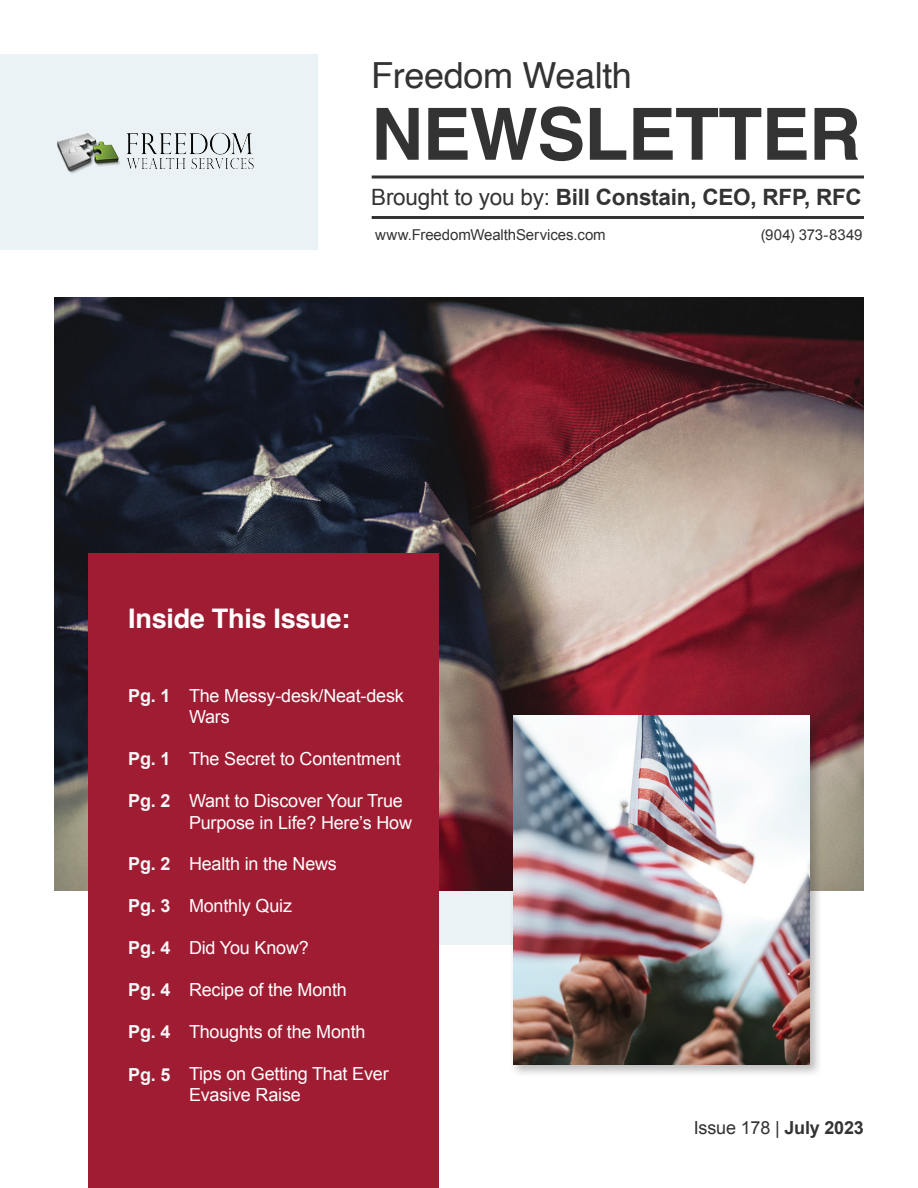
<style>
.page{position:relative;width:918px;height:1188px;background:#fff}
.page>*{position:absolute;margin:0;border:0;box-sizing:border-box;transform-origin:0 0}
.t1{font:700 72px "Helvetica";letter-spacing:-.01em;color:#323332}
.t2{font:36px "Helvetica";letter-spacing:-.01em;color:#323332}
.t3{font:700 27px "Helvetica";letter-spacing:-.01em;color:#fefefe}
.t4{font:700 22.5px "Arial";letter-spacing:-.01em;color:#323332}
.t5{font:18px/21.6px "Arial";letter-spacing:-.01em;color:#fefefe}
.t6{font:700 18px "Arial";letter-spacing:-.01em;color:#f3f6f7}
.t7{font:18px "Arial";letter-spacing:-.01em;color:#323332}
.t8{font:15px "Arial";letter-spacing:-.005em;color:#323332}
.s1{font-weight:400}
.s2{font-weight:700}
</style>
<div class="page">
<div style="left:0;top:54px;width:318px;height:196px;background:#eaf2f5"></div>
<div style="left:351px;top:756px;width:324px;height:189px;background:#eaf2f5"></div>
<hr style="left:372px;top:176px;width:492px;height:2px;background:#323332">
<hr style="left:372px;top:216px;width:492px;height:3px;background:#323332">
<img style="left:54px;top:297px;width:810px;height:594px">
<div style="left:88px;top:554px;width:351px;height:634px;background:#a01c32"></div>
<div style="left:510px;top:712px;width:313px;height:366px;background:#231f20;opacity:.3"></div>
<img style="left:513px;top:716px;width:297px;height:348px">
<img style="left:57px;top:132px;width:197px;height:42px">
<h2 class="t2" style="left:371px;top:47px;width:262px">Freedom Wealth</h2>
<h1 class="t1" style="left:371px;top:90px;width:491px">NEWSLETTER</h1>
<p class="t4" style="left:371px;top:183px;width:492px"><span class="s1">Brought to you by:</span> Bill Constain, CEO, RFP, RFC</p>
<p class="t8" style="left:375px;top:225px;width:232px">www.FreedomWealthServices.com</p>
<p class="t8" style="left:761px;top:225px;width:103px">(904) 373-8349</p>
<h3 class="t3" style="left:128px;top:602px;width:223px">Inside This Issue:</h3>
<p class="t6" style="left:128px;top:683px;width:44px">Pg. 1</p>
<p class="t6" style="left:128px;top:747px;width:44px">Pg. 1</p>
<p class="t6" style="left:128px;top:789px;width:44px">Pg. 2</p>
<p class="t6" style="left:128px;top:852px;width:44px">Pg. 2</p>
<p class="t6" style="left:128px;top:894px;width:44px">Pg. 3</p>
<p class="t6" style="left:128px;top:936px;width:44px">Pg. 4</p>
<p class="t6" style="left:128px;top:978px;width:44px">Pg. 4</p>
<p class="t6" style="left:128px;top:1020px;width:44px">Pg. 4</p>
<p class="t6" style="left:128px;top:1063px;width:44px">Pg. 5</p>
<p class="t5" style="left:189px;top:685px;width:216px">The Messy-desk/Neat-desk<br>Wars</p>
<p class="t5" style="left:189px;top:748px;width:213px">The Secret to Contentment</p>
<p class="t5" style="left:189px;top:790px;width:225px">Want to Discover Your True<br>Purpose in Life? Here’s How</p>
<p class="t5" style="left:189px;top:853px;width:149px">Health in the News</p>
<p class="t5" style="left:189px;top:895px;width:105px">Monthly Quiz</p>
<p class="t5" style="left:189px;top:937px;width:121px">Did You Know?</p>
<p class="t5" style="left:189px;top:979px;width:159px">Recipe of the Month</p>
<p class="t5" style="left:189px;top:1021px;width:178px">Thoughts of the Month</p>
<p class="t5" style="left:189px;top:1063px;width:201px">Tips on Getting That Ever<br>Evasive Raise</p>
<p class="t7" style="left:694px;top:1116px;width:172px">Issue 178 | <span class="s2">July 2023</span></p>
</div>
